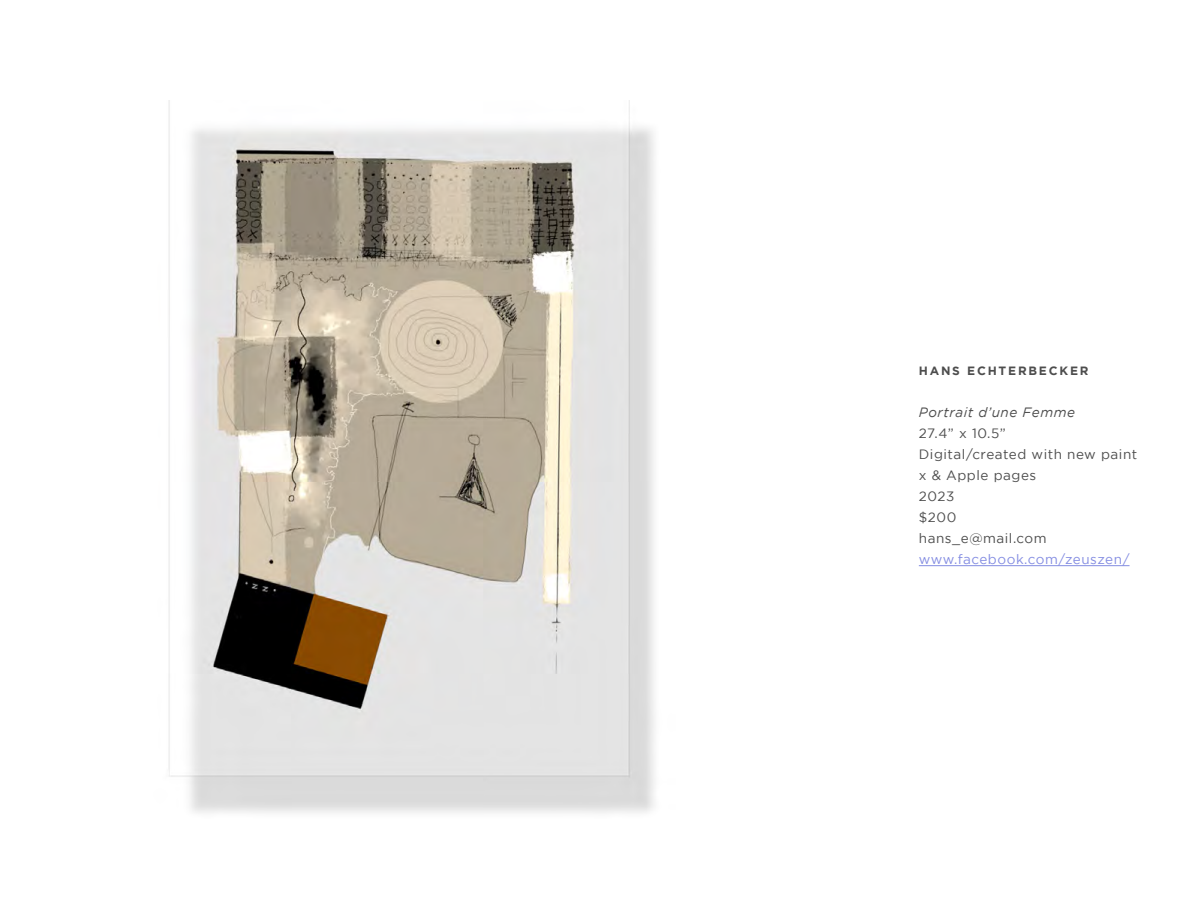
<style>
.page{position:relative;width:1188px;height:918px;background:#fff}
.page>*{position:absolute;margin:0;border:0;box-sizing:border-box;transform-origin:0 0}
.t1{font:13.5px/21px "Gotham";letter-spacing:.04em;color:#4d4d4d}
.t2{font:13.5px "Gotham";letter-spacing:.04em;color:#848de2}
.t3{font:italic 13.5px "Gotham";letter-spacing:.04em;color:#4d4d4d}
.t4{font:700 12px "Gotham";letter-spacing:.15em;color:#4d4d4d}
</style>
<div class="page">
<img style="left:168px;top:100px;width:487px;height:713px">
<hr style="left:919px;top:565px;width:211px;height:1px;background:#848de2">
<p class="t4" style="left:919px;top:364px;width:171px">HANS ECHTERBECKER</p>
<p class="t3" style="left:919px;top:405px;width:158px">Portrait d’une Femme</p>
<p class="t1" style="left:919px;top:422px;width:220px">27.4” x 10.5”<br>Digital/created with new paint x &amp; Apple pages<br>2023<br>$200<br>hans_e@mail.com</p>
<p class="t2" style="left:919px;top:552px;width:212px">www.facebook.com/zeuszen/</p>
</div>
